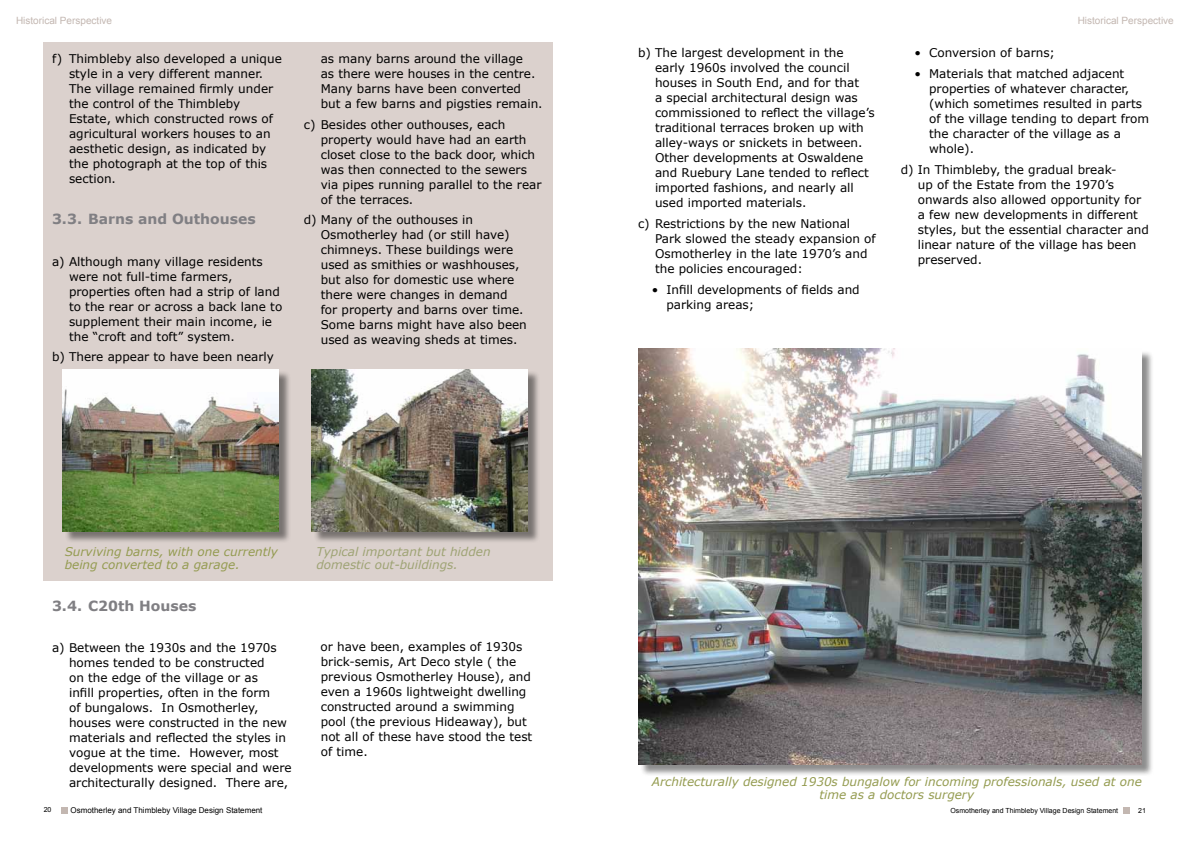
<style>
.page{position:relative;width:1191px;height:842px;background:#fff}
.page>*{position:absolute;margin:0;border:0;box-sizing:border-box;transform-origin:0 0}
.t1{font:700 14px "Verdana";color:#807f83}
.t2{font:12px/15px "Verdana";color:#000}
.t3{font:italic 12px/13px "Verdana";color:#949b50}
.t4{font:italic 12px/13px "Verdana";color:#9ea374}
.t5{font:10px "Arial";color:#c3b7b1}
.t6{font:8px "Arial";color:#000}
.t7{font:7px "Arial";color:#000}
</style>
<div class="page">
<svg style="left:1124px;top:808px;width:6px;height:6px"></svg>
<svg style="left:62px;top:807px;width:6px;height:6px"></svg>
<div style="left:43px;top:43px;width:509px;height:538px;background:#dbd1cd"></div>
<div style="left:64px;top:371px;width:227px;height:173px;background:#000;opacity:.45"></div>
<img style="left:63px;top:369px;width:216px;height:162px">
<div style="left:313px;top:371px;width:227px;height:173px;background:#000;opacity:.45"></div>
<img style="left:312px;top:369px;width:215px;height:162px">
<div style="left:640px;top:350px;width:513px;height:427px;background:#000;opacity:.45"></div>
<img style="left:638px;top:349px;width:503px;height:415px">
<p class="t5" style="left:16px;top:14px;width:98px">Historical Perspective</p>
<p class="t5" style="left:1077px;top:14px;width:98px">Historical Perspective</p>
<p class="t2" style="left:69px;top:51px;width:214px;text-indent:-17px">f) Thimbleby also developed a unique style in a very different manner.<br>The village remained firmly under the control of the Thimbleby<br>Estate, which constructed rows of agricultural workers houses to an aesthetic design, as indicated by the photograph at the top of this section.</p>
<h3 class="t1" style="left:52px;top:209px;width:205px">3.3. Barns and Outhouses</h3>
<p class="t2" style="left:69px;top:254px;width:215px;text-indent:-17px">a) Although many village residents were not full-time farmers, properties often had a strip of land to the rear or across a back lane to supplement their main income, ie the “croft and toft” system.</p>
<p class="t2" style="left:52px;top:349px;width:223px">b) There appear to have been nearly</p>
<p class="t2" style="left:321px;top:51px;width:223px">as many barns around the village<br>as there were houses in the centre.<br>Many barns have been converted but a few barns and pigsties remain.</p>
<p class="t2" style="left:321px;top:117px;width:222px;text-indent:-17px">c) Besides other outhouses, each property would have had an earth closet close to the back door, which was then connected to the sewers via pipes running parallel to the rear of the terraces.</p>
<p class="t2" style="left:321px;top:212px;width:208px;text-indent:-17px">d) Many of the outhouses in<br>Osmotherley had (or still have) chimneys. These buildings were used as smithies or washhouses, but also for domestic use where there were changes in demand for property and barns over time.<br>Some barns might have also been used as weaving sheds at times.</p>
<p class="t3" style="left:65px;top:544px;width:215px">Surviving barns, with one currently being converted to a garage.</p>
<h3 class="t1" style="left:52px;top:596px;width:146px">3.4. C20th Houses</h3>
<p class="t2" style="left:69px;top:640px;width:224px;text-indent:-17px">a) Between the 1930s and the 1970s homes tended to be constructed<br>on the edge of the village or as<br>infill properties, often in the form<br>of bungalows. In Osmotherley, houses were constructed in the new materials and reflected the styles in vogue at the time. However, most developments were special and were architecturally designed. There are,</p>
<p class="t4" style="left:316px;top:544px;width:176px">Typical important but hidden domestic out-buildings.</p>
<p class="t2" style="left:321px;top:638px;width:213px">or have been, examples of 1930s brick-semis, Art Deco style ( the previous Osmotherley House), and even a 1960s lightweight dwelling constructed around a swimming pool (the previous Hideaway), but not all of these have stood the test of time.</p>
<p class="t2" style="left:655px;top:45px;width:221px;text-indent:-17px">b) The largest development in the early 1960s involved the council houses in South End, and for that<br>a special architectural design was commissioned to reflect the village’s traditional terraces broken up with alley-ways or snickets in between.<br>Other developments at Oswaldene and Ruebury Lane tended to reflect imported fashions, and nearly all used imported materials.</p>
<p class="t2" style="left:655px;top:216px;width:222px;text-indent:-17px">c) Restrictions by the new National<br>Park slowed the steady expansion of<br>Osmotherley in the late 1970’s and the policies encouraged:</p>
<p class="t2" style="left:666px;top:282px;width:195px;text-indent:-15px">• Infill developments of fields and parking areas;</p>
<p class="t2" style="left:914px;top:45px;width:142px">• Conversion of barns;</p>
<p class="t2" style="left:929px;top:66px;width:221px;text-indent:-15px">• Materials that matched adjacent properties of whatever character, (which sometimes resulted in parts of the village tending to depart from the character of the village as a whole).</p>
<p class="t2" style="left:917px;top:162px;width:233px;text-indent:-17px">d) In Thimbleby, the gradual break-<br>up of the Estate from the 1970’s onwards also allowed opportunity for a few new developments in different styles, but the essential character and linear nature of the village has been preserved.</p>
<p class="t3" style="left:652px;top:775px;width:491px;text-align:center">Architecturally designed 1930s bungalow for incoming professionals, used at one time as a doctors surgery</p>
<p class="t6" style="left:71px;top:805px;width:193px">Osmotherley and Thimbleby Village Design Statement</p>
<p class="t7" style="left:950px;top:806px;width:169px">Osmotherley and Thimbleby Village Design Statement</p>
<p class="t7" style="left:44px;top:805px;width:9px">20</p>
<p class="t7" style="left:1138px;top:806px;width:9px">21</p>
</div>
